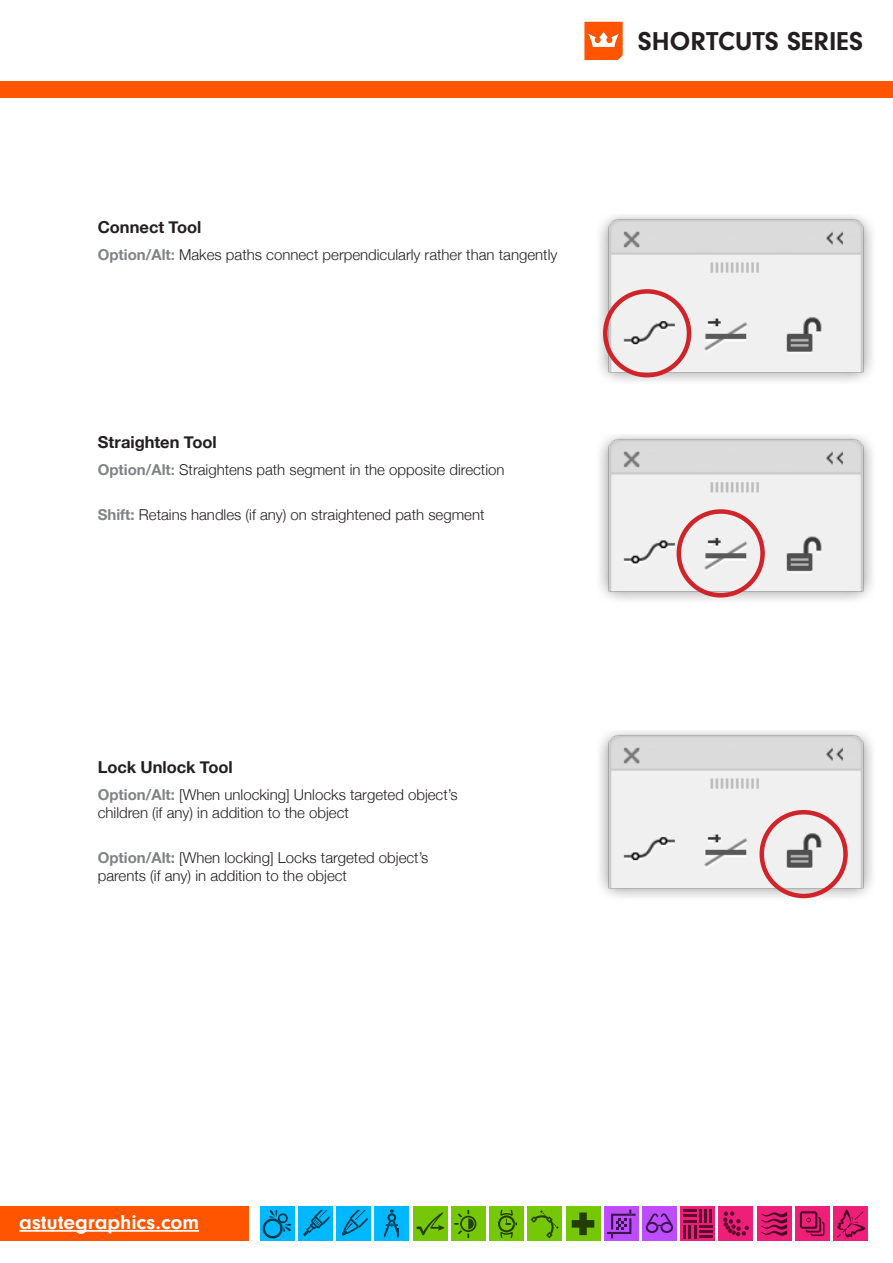
<style>
.page{position:relative;width:893px;height:1263px;background:#fff}
.page>*{position:absolute;margin:0;border:0;box-sizing:border-box;transform-origin:0 0}
.t1{font:700 26.85px "Neuzeit Gro";color:#231f20}
.t2{font:700 21px "Neuzeit Gro";color:#fff}
._02_Tool{font:700 16.5px "Helvetica Neue";letter-spacing:-.005em;color:#231f20}
._03_Modifier{font:300 15px/18px "Helvetica Neue";color:#231f20}
.s1{font-weight:700;color:#808285}
.s2{font-weight:500;color:#808285}
</style>
<div class="page">
<svg style="left:584px;top:22px;width:39px;height:38px"></svg>
<div style="left:0;top:81px;width:893px;height:17px;background:#ff5400"></div>
<div style="left:1px;top:1206px;width:248px;height:35px;background:#ff5400"></div>
<div style="left:795px;top:1206px;width:35px;height:35px;background:#ed1f78"></div>
<svg style="left:800px;top:1211px;width:24px;height:25px"></svg>
<div style="left:833px;top:1206px;width:35px;height:35px;background:#ed1f78"></div>
<svg style="left:837px;top:1209px;width:29px;height:28px"></svg>
<div style="left:260px;top:1206px;width:34px;height:35px;background:#00b8ff"></div>
<svg style="left:263px;top:1210px;width:28px;height:28px"></svg>
<div style="left:451px;top:1206px;width:35px;height:35px;background:#75c708"></div>
<svg style="left:454px;top:1210px;width:22px;height:28px"></svg>
<div style="left:336px;top:1206px;width:35px;height:35px;background:#00b8ff"></div>
<svg style="left:342px;top:1210px;width:26px;height:25px"></svg>
<div style="left:298px;top:1206px;width:35px;height:35px;background:#00b8ff"></div>
<svg style="left:303px;top:1210px;width:26px;height:26px"></svg>
<div style="left:489px;top:1206px;width:35px;height:35px;background:#75c708"></div>
<svg style="left:498px;top:1210px;width:19px;height:28px"></svg>
<div style="left:527px;top:1206px;width:35px;height:35px;background:#75c708"></div>
<svg style="left:531px;top:1210px;width:28px;height:28px"></svg>
<div style="left:642px;top:1206px;width:35px;height:35px;background:#bd4dff"></div>
<svg style="left:646px;top:1213px;width:27px;height:20px"></svg>
<div style="left:604px;top:1206px;width:35px;height:35px;background:#bd4dff"></div>
<svg style="left:607px;top:1209px;width:29px;height:29px"></svg>
<div style="left:374px;top:1206px;width:35px;height:35px;background:#00b8ff"></div>
<svg style="left:384px;top:1209px;width:15px;height:29px"></svg>
<div style="left:757px;top:1206px;width:35px;height:35px;background:#ed1f78"></div>
<svg style="left:761px;top:1212px;width:26px;height:24px"></svg>
<div style="left:719px;top:1206px;width:34px;height:35px;background:#ed1f78"></div>
<svg style="left:723px;top:1211px;width:26px;height:25px"></svg>
<div style="left:680px;top:1206px;width:35px;height:35px;background:#ed1f78"></div>
<svg style="left:683px;top:1209px;width:29px;height:29px"></svg>
<div style="left:413px;top:1206px;width:34px;height:35px;background:#75c708"></div>
<svg style="left:416px;top:1212px;width:29px;height:23px"></svg>
<div style="left:566px;top:1206px;width:34px;height:35px;background:#75c708"></div>
<svg style="left:572px;top:1212px;width:22px;height:23px"></svg>
<hr style="left:19px;top:1230px;width:180px;height:2px;background:#fff">
<img style="left:599px;top:215px;width:274px;height:166px">
<img style="left:599px;top:435px;width:274px;height:166px">
<img style="left:599px;top:731px;width:274px;height:168px">
<div style="left:603px;top:289px;width:88px;height:88px;border:4px solid #d1232a;border-radius:50%"></div>
<div style="left:677px;top:509px;width:88px;height:88px;border:4px solid #d1232a;border-radius:50%"></div>
<div style="left:759px;top:810px;width:89px;height:88px;border:4px solid #d1232a;border-radius:50%"></div>
<p class="_02_Tool" style="left:98px;top:214px;width:105px">Connect Tool</p>
<p class="_03_Modifier" style="left:98px;top:245px;width:461px"><span class="s1">Option/Alt</span><span class="s2">:</span> Makes paths connect perpendicularly rather than tangently</p>
<p class="_02_Tool" style="left:98px;top:429px;width:120px">Straighten Tool</p>
<p class="_03_Modifier" style="left:98px;top:459px;width:408px"><span class="s1">Option/Alt</span><span class="s2">:</span> Straightens path segment in the opposite direction</p>
<p class="_03_Modifier" style="left:98px;top:504px;width:388px"><span class="s1">Shift:</span> Retains handles (if any) on straightened path segment</p>
<h1 class="t1" style="left:638px;top:26px;width:227px">SHORTCUTS SERIES</h1>
<p class="_02_Tool" style="left:98px;top:754px;width:136px">Lock Unlock Tool</p>
<p class="_03_Modifier" style="left:98px;top:785px;width:361px"><span class="s1">Option/Alt:</span> [When unlocking] Unlocks targeted object’s children (if any) in addition to the object</p>
<p class="_03_Modifier" style="left:98px;top:848px;width:332px"><span class="s1">Option/Alt:</span> [When locking] Locks targeted object’s parents (if any) in addition to the object</p>
<h2 class="t2" style="left:19px;top:1210px;width:181px">astutegraphics.com</h2>
</div>
